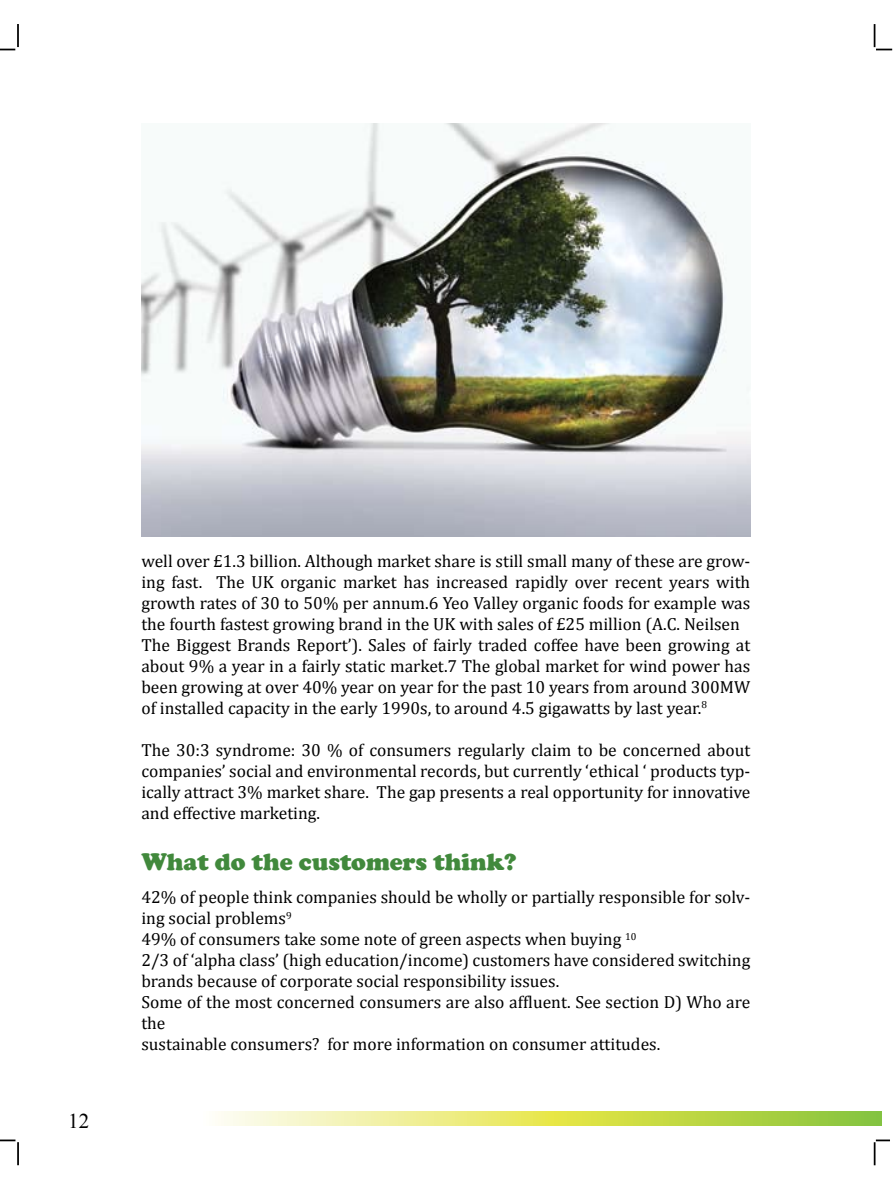
<style>
.page{position:relative;width:893px;height:1191px;background:#fff}
.page>*{position:absolute;margin:0;border:0;box-sizing:border-box;transform-origin:0 0}
.t1{font:900 24.5px "Cooper";color:#41893c}
.t2{font:21px "Times New Roman";color:#000}
.t3{font:17.5px/21px "Cambria";color:#000}
</style>
<div class="page">
<hr style="left:17px;top:24px;width:2px;height:23px;background:#000">
<svg style="left:0;top:49px;width:15px;height:1px"></svg>
<hr style="left:17px;top:1142px;width:2px;height:23px;background:#000">
<svg style="left:0;top:1139px;width:15px;height:2px"></svg>
<svg style="left:874px;top:24px;width:19px;height:26px"></svg>
<svg style="left:874px;top:1139px;width:16px;height:26px"></svg>
<svg style="left:218px;top:1111px;width:664px;height:14px;background:#d3e272"></svg>
<img style="left:141px;top:123px;width:609px;height:413px">
<p class="t2" style="left:68px;top:1106px;width:22px">12</p>
<p class="t3" style="left:141px;top:550px;width:610px">well over £1.3 billion. Although market share is still small many of these are grow&shy;ing fast. The UK organic market has increased rapidly over recent years with growth rates of 30 to 50% per annum.6 Yeo Valley organic foods for example was the fourth fastest growing brand in the UK with sales of £25 million (A.C. Neilsen The Biggest Brands Report’). Sales of fairly traded coffee have been growing at about 9% a year in a fairly static market.7 The global market for wind power has been growing at over 40% year on year for the past 10 years from around 300MW of installed capacity in the early 1990s, to around 4.5 gigawatts by last year.<sup>8</sup></p>
<p class="t3" style="left:141px;top:739px;width:610px;text-align:justify">The 30:3 syndrome: 30 % of consumers regularly claim to be concerned about companies’ social and environmental records, but currently ‘ethical ‘ products typ&shy;ically attract 3% market share. The gap presents a real opportunity for innovative and effective marketing.</p>
<h1 class="t1" style="left:141px;top:847px;width:376px">What do the customers think?</h1>
<p class="t3" style="left:141px;top:886px;width:610px">42% of people think companies should be wholly or partially responsible for solv&shy;ing social problems<sup>9<br></sup>49% of consumers take some note of green aspects when buying <sup>10<br></sup>2/3 of ‘alpha class’ (high education/income) customers have considered switching brands because of corporate social responsibility issues.<br>Some of the most concerned consumers are also affluent. See section D) Who are the<br>sustainable consumers? for more information on consumer attitudes.</p>
</div>
